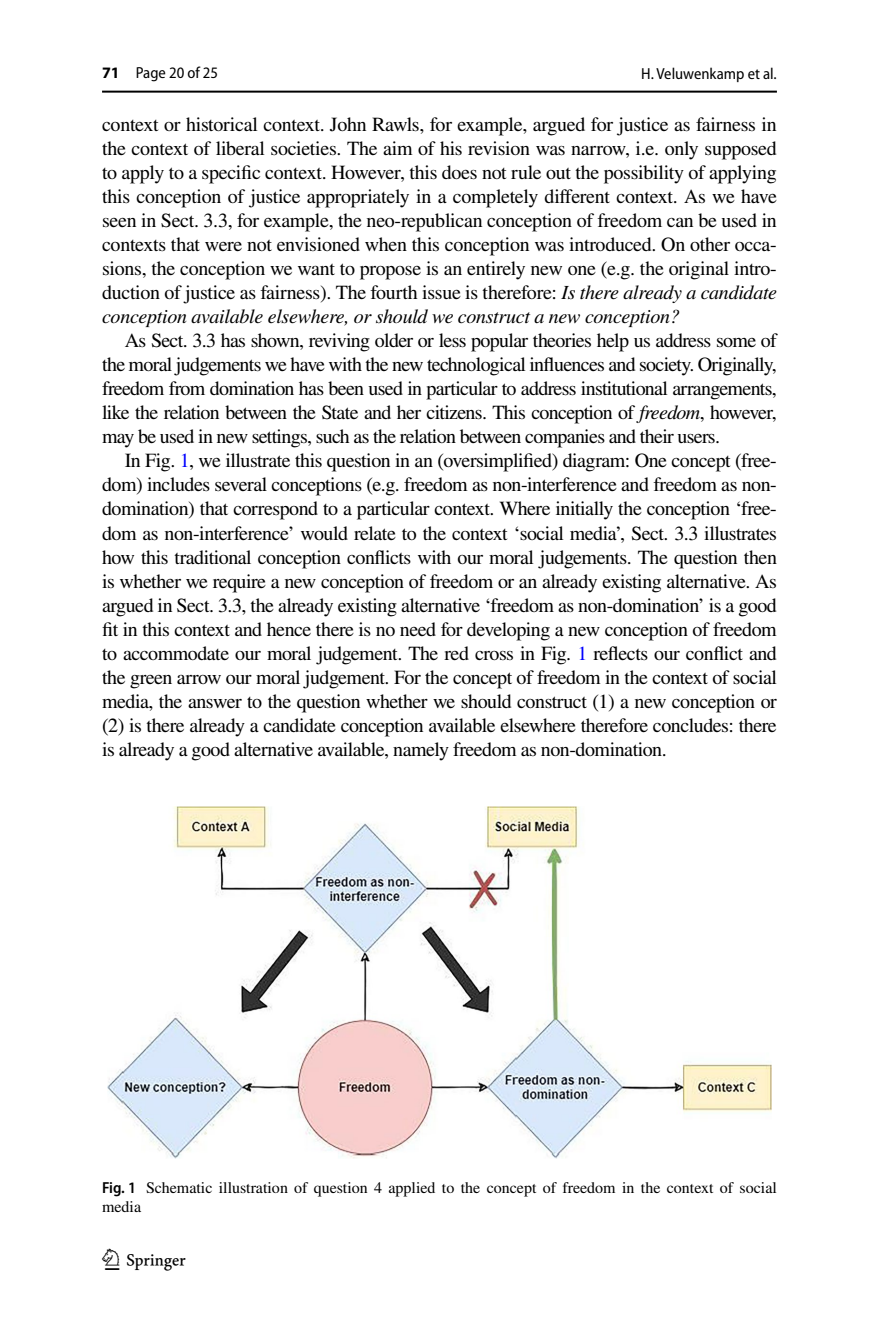
<style>
.page{position:relative;width:879px;height:1333px;background:#fff}
.page>*{position:absolute;margin:0;border:0;box-sizing:border-box;transform-origin:0 0}
.t1{font:30px "Springnew Regular 4";color:#000}
.t2{font:20px/24px "STIX";letter-spacing:-.025em;color:#000;text-align:justify}
.t3{font:16px/19px "STIX";color:#000}
.t4{font:semi-condensed 16px "Myriad Pro";color:#000}
.s1{font-weight:700;font-stretch:normal}
.s2{font-style:italic}
.s3{color:#00f}
.s4{font-family:"Myriad Pro";font-weight:600;font-stretch:semi-condensed}
</style>
<div class="page">
<hr style="left:102px;top:91px;width:675px;height:2px;background:#000">
<img style="left:108px;top:806px;width:663px;height:352px">
<p class="t4" style="left:102px;top:64px;width:118px"><span class="s1">71</span> Page 20 of 25</p>
<p class="t2" style="left:102px;top:114px;width:676px">context or historical context. John Rawls, for example, argued for justice as fairness in the context of liberal societies. The aim of his revision was narrow, i.e. only supposed to apply to a specific context. However, this does not rule out the possibility of applying this conception of justice appropriately in a completely different context. As we have seen in Sect. 3.3, for example, the neo-republican conception of freedom can be used in contexts that were not envisioned when this conception was introduced. On other occa&shy;sions, the conception we want to propose is an entirely new one (e.g. the original intro&shy;duction of justice as fairness). The fourth issue is therefore: <span class="s2">Is there already a candidate conception available elsewhere, or should we construct a new conception?</span></p>
<p class="t2" style="left:102px;top:330px;width:676px;text-indent:23px">As Sect. 3.3 has shown, reviving older or less popular theories help us address some of the moral judgements we have with the new technological influences and society. Originally, freedom from domination has been used in particular to address institutional arrangements, like the relation between the State and her citizens. This conception of <span class="s2">freedom</span>, however, may be used in new settings, such as the relation between companies and their users.</p>
<p class="t2" style="left:102px;top:450px;width:676px;text-indent:23px">In Fig. <span class="s3">1</span>, we illustrate this question in an (oversimplified) diagram: One concept (free&shy;dom) includes several conceptions (e.g. freedom as non-interference and freedom as non&shy;domination) that correspond to a particular context. Where initially the conception ‘free&shy;dom as non-interference’ would relate to the context ‘social media’, Sect. 3.3 illustrates how this traditional conception conflicts with our moral judgements. The question then is whether we require a new conception of freedom or an already existing alternative. As argued in Sect. 3.3, the already existing alternative ‘freedom as non-domination’ is a good fit in this context and hence there is no need for developing a new conception of freedom to accommodate our moral judgement. The red cross in Fig. <span class="s3">1</span> reflects our conflict and the green arrow our moral judgement. For the concept of freedom in the context of social media, the answer to the question whether we should construct (1) a new conception or (2) is there already a candidate conception available elsewhere therefore concludes: there is already a good alternative available, namely freedom as non-domination.</p>
<p class="t4" style="left:641px;top:65px;width:137px">H. Veluwenkamp et al.</p>
<p class="t3" style="left:102px;top:1179px;width:676px"><span class="s4">Fig. 1</span> Schematic illustration of question 4 applied to the concept of freedom in the context of social media</p>
<h1 class="t1" style="left:105px;top:1248px;width:83px">1 3</h1>
</div>
